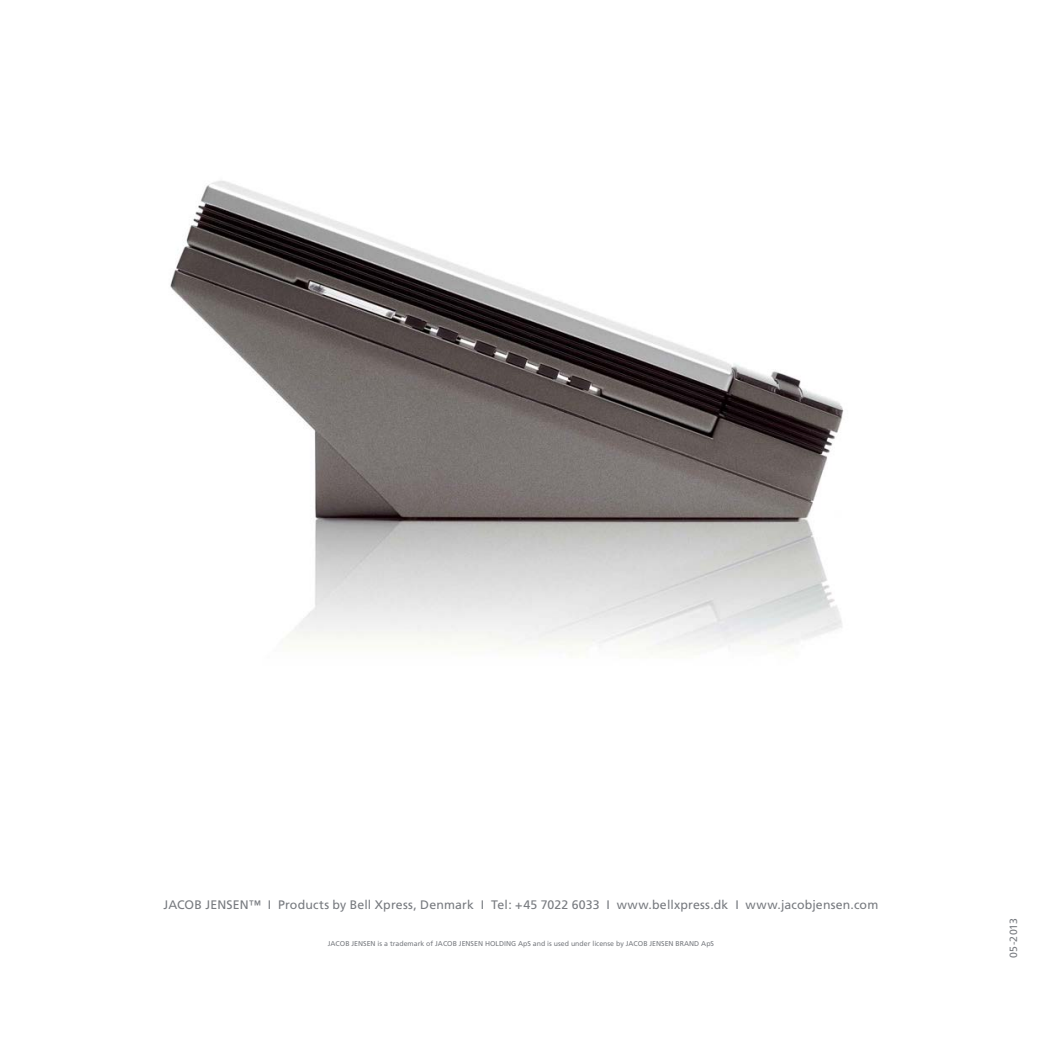
<style>
.page{position:relative;width:1042px;height:1042px;background:#fff}
.page>*{position:absolute;margin:0;border:0;box-sizing:border-box;transform-origin:0 0}
.t1{font:12.25px "Frutiger";letter-spacing:.01em;color:#787b80}
.t2{font:10.5px "Frutiger";letter-spacing:.01em;color:#787b80}
.t3{font:7px "Frutiger";color:#787b80}
</style>
<div class="page">
<img style="left:170px;top:180px;width:674px;height:474px">
<p class="t1" style="left:164px;top:898px;width:716px">JACOB JENSEN™ I Products by Bell Xpress, Denmark I Tel: +45 7022 6033 I www.bellxpress.dk I www.jacobjensen.com</p>
<p class="t3" style="left:328px;top:939px;width:388px">JACOB JENSEN is a trademark of JACOB JENSEN HOLDING ApS and is used under license by JACOB JENSEN BRAND ApS</p>
<p class="t2" style="left:1007px;top:957px;width:41px;rotate:-90deg">05-2013</p>
</div>
